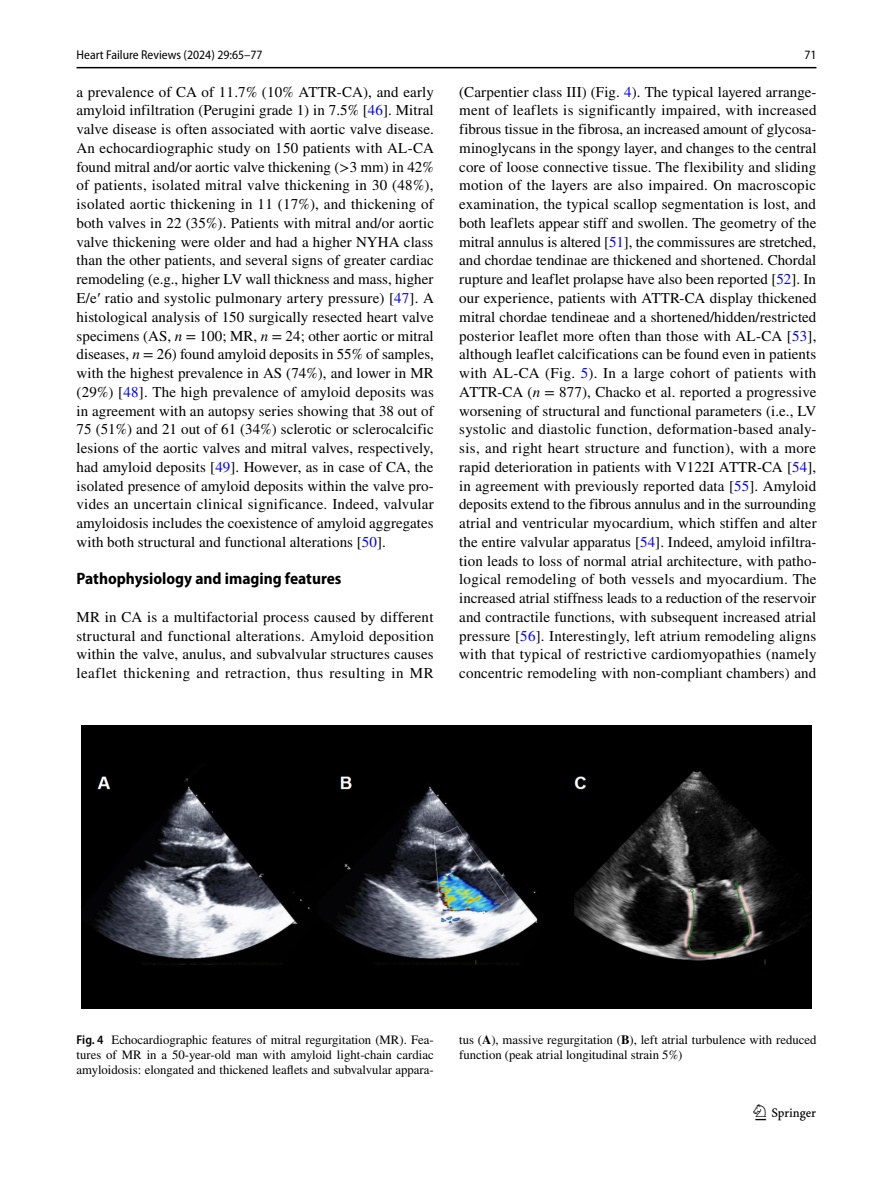
<style>
.page{position:relative;width:893px;height:1187px;background:#fff}
.page>*{position:absolute;margin:0;border:0;box-sizing:border-box;transform-origin:0 0}
.t1{font:22.5px "Springnew Regular 3";color:#000}
.t2{font:700 semi-condensed 16.5px "Myriad Pro";color:#000}
.t3{font:15px/18.8px "STIX";letter-spacing:.01em;color:#000;text-align:justify}
.t4{font:12.75px/15px "STIX";color:#000;text-align:justify}
.t5{font:semi-condensed 12.75px "Myriad Pro";color:#000}
.s1{color:#00f}
.s2{font-family:"Times New Roman"}
.s3{font-style:italic}
.s4{font-family:"Myriad Pro";font-weight:600;font-stretch:semi-condensed}
.s5{font-weight:700}
</style>
<div class="page">
<hr style="left:77px;top:67px;width:739px;height:1px;background:#000">
<img style="left:81px;top:725px;width:731px;height:283px">
<p class="t5" style="left:77px;top:48px;width:188px">Heart Failure Reviews (2024) 29:65–77</p>
<p class="t5" style="left:804px;top:48px;width:14px">71</p>
<p class="t3" style="left:77px;top:83px;width:359px">a prevalence of CA of 11.7% (10% ATTR-CA), and early amyloid infiltration (Perugini grade 1) in 7.5% [<span class="s1">46</span>]. Mitral valve disease is often associated with aortic valve disease.<br>An echocardiographic study on 150 patients with AL-CA found mitral and/or aortic valve thickening (&gt;3 mm) in 42% of patients, isolated mitral valve thickening in 30 (48%), isolated aortic thickening in 11 (17%), and thickening of both valves in 22 (35%). Patients with mitral and/or aortic valve thickening were older and had a higher NYHA class than the other patients, and several signs of greater cardiac remodeling (e.g., higher LV wall thickness and mass, higher E/e<span class="s2">′</span> ratio and systolic pulmonary artery pressure) [<span class="s1">47</span>]. A histological analysis of 150 surgically resected heart valve specimens (AS, <span class="s3">n</span> = 100; MR, <span class="s3">n</span> = 24; other aortic or mitral diseases, <span class="s3">n</span> = 26) found amyloid deposits in 55% of samples, with the highest prevalence in AS (74%), and lower in MR (29%) [<span class="s1">48</span>]. The high prevalence of amyloid deposits was in agreement with an autopsy series showing that 38 out of 75 (51%) and 21 out of 61 (34%) sclerotic or sclerocalcific lesions of the aortic valves and mitral valves, respectively, had amyloid deposits [<span class="s1">49</span>]. However, as in case of CA, the isolated presence of amyloid deposits within the valve pro&shy;vides an uncertain clinical significance. Indeed, valvular amyloidosis includes the coexistence of amyloid aggregates with both structural and functional alterations [<span class="s1">50</span>].</p>
<p class="t2" style="left:77px;top:569px;width:266px">Pathophysiology and imaging features</p>
<p class="t3" style="left:77px;top:608px;width:359px">MR in CA is a multifactorial process caused by different structural and functional alterations. Amyloid deposition within the valve, anulus, and subvalvular structures causes leaflet thickening and retraction, thus resulting in MR</p>
<p class="t3" style="left:459px;top:83px;width:359px">(Carpentier class III) (Fig. <span class="s1">4</span>). The typical layered arrange&shy;ment of leaflets is significantly impaired, with increased fibrous tissue in the fibrosa, an increased amount of glycosa&shy;minoglycans in the spongy layer, and changes to the central core of loose connective tissue. The flexibility and sliding motion of the layers are also impaired. On macroscopic examination, the typical scallop segmentation is lost, and both leaflets appear stiff and swollen. The geometry of the mitral annulus is altered [<span class="s1">51</span>], the commissures are stretched, and chordae tendinae are thickened and shortened. Chordal rupture and leaflet prolapse have also been reported [<span class="s1">52</span>]. In our experience, patients with ATTR-CA display thickened mitral chordae tendineae and a shortened/hidden/restricted posterior leaflet more often than those with AL-CA [<span class="s1">53</span>], although leaflet calcifications can be found even in patients with AL-CA (Fig. <span class="s1">5</span>). In a large cohort of patients with ATTR-CA (<span class="s3">n</span> = 877), Chacko et al. reported a progressive worsening of structural and functional parameters (i.e., LV systolic and diastolic function, deformation-based analy&shy;sis, and right heart structure and function), with a more rapid deterioration in patients with V122I ATTR-CA [<span class="s1">54</span>], in agreement with previously reported data [<span class="s1">55</span>]. Amyloid deposits extend to the fibrous annulus and in the surrounding atrial and ventricular myocardium, which stiffen and alter the entire valvular apparatus [<span class="s1">54</span>]. Indeed, amyloid infiltra&shy;tion leads to loss of normal atrial architecture, with patho&shy;logical remodeling of both vessels and myocardium. The increased atrial stiffness leads to a reduction of the reservoir and contractile functions, with subsequent increased atrial pressure [<span class="s1">56</span>]. Interestingly, left atrium remodeling aligns with that typical of restrictive cardiomyopathies (namely concentric remodeling with non-compliant chambers) and</p>
<p class="t4" style="left:77px;top:1032px;width:359px"><span class="s4">Fig. 4</span> Echocardiographic features of mitral regurgitation (MR). Fea&shy;tures of MR in a 50-year-old man with amyloid light-chain cardiac amyloidosis: elongated and thickened leaflets and subvalvular appara-</p>
<p class="t4" style="left:459px;top:1032px;width:359px">tus (<span class="s5">A</span>), massive regurgitation (<span class="s5">B</span>), left atrial turbulence with reduced function (peak atrial longitudinal strain 5%)</p>
<h1 class="t1" style="left:755px;top:1104px;width:62px">1 3</h1>
</div>
